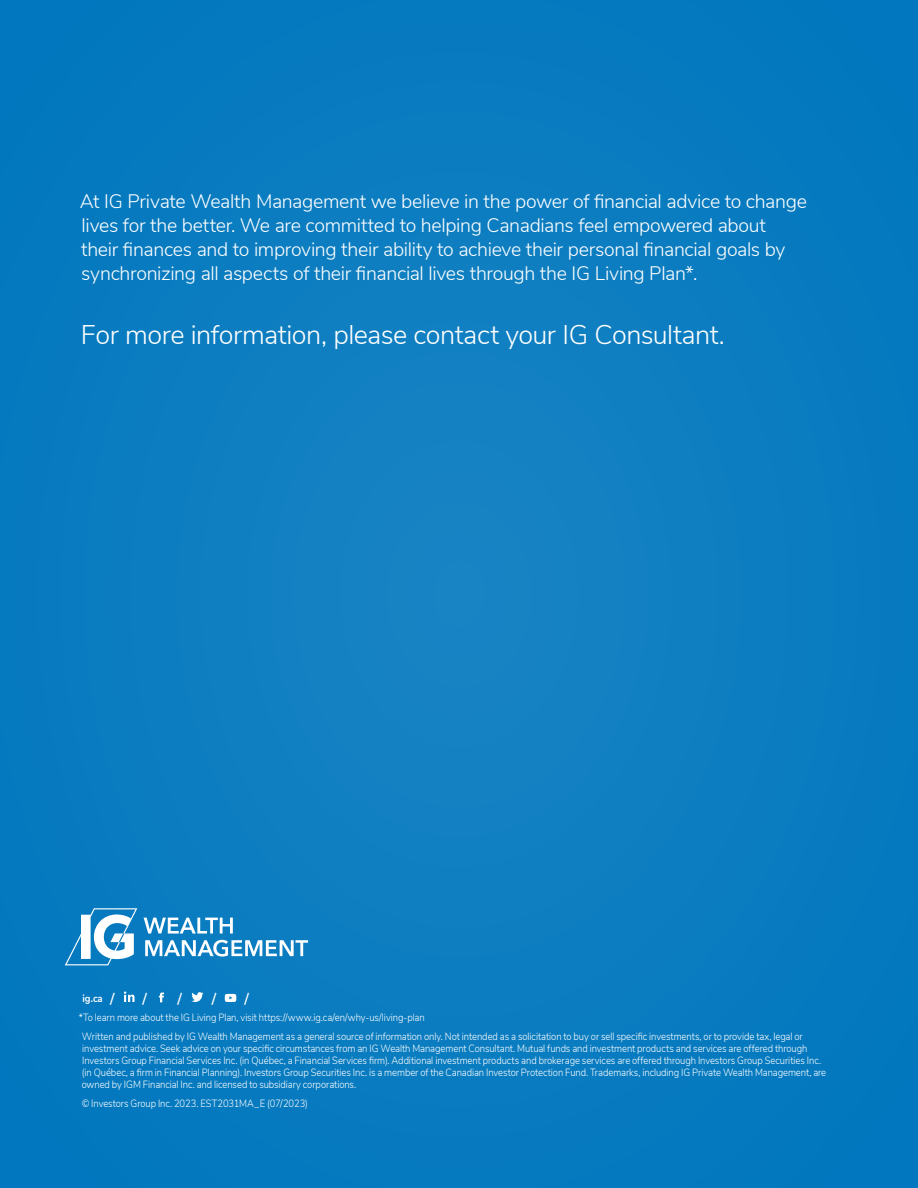
<style>
.page{position:relative;width:918px;height:1188px;background:#0a7cc0}
.page>*{position:absolute;margin:0;border:0;box-sizing:border-box;transform-origin:0 0}
.Subhead____level_2{font:300 27px "Nunito Sans";letter-spacing:-.02em;color:#fff}
.Intro_Copy{font:300 19.5px/24px "Nunito Sans";letter-spacing:-.015em;color:#fff}
.t1{font:600 15px "Nunito Sans";color:#fff}
.Footnotes_and_Disclaimer{font:300 10.5px/12px "Nunito Sans";letter-spacing:-.005em;color:#fff;scale:.9 1}
.Footnotes_and_Disclaimer-2{font:700 10.5px "Nunito Sans";color:#fff;scale:.9 1}
</style>
<div class="page">
<svg style="left:65px;top:908px;width:72px;height:57px"></svg>
<svg style="left:144px;top:918px;width:89px;height:16px"></svg>
<svg style="left:145px;top:940px;width:163px;height:17px"></svg>
<svg style="left:159px;top:993px;width:5px;height:9px"></svg>
<svg style="left:191px;top:992px;width:12px;height:10px"></svg>
<svg style="left:225px;top:994px;width:11px;height:8px"></svg>
<svg style="left:124px;top:992px;width:11px;height:10px"></svg>
<p class="Intro_Copy" style="left:80px;top:188px;width:728px">At IG Private Wealth Management we believe in the power of financial advice to change lives for the better. We are committed to helping Canadians feel empowered about<br>their finances and to improving their ability to achieve their personal financial goals by synchronizing all aspects of their financial lives through the IG Living Plan*.</p>
<p class="Subhead____level_2" style="left:81px;top:315px;width:645px">For more information, please contact your IG Consultant.</p>
<h3 class="t1" style="left:110px;top:987px;width:6px">/</h3>
<h3 class="t1" style="left:143px;top:987px;width:6px">/</h3>
<h3 class="t1" style="left:178px;top:987px;width:6px">/</h3>
<h3 class="t1" style="left:212px;top:987px;width:6px">/</h3>
<h3 class="t1" style="left:245px;top:987px;width:6px">/</h3>
<p class="Footnotes_and_Disclaimer-2" style="left:83px;top:991px;width:24px">ig.ca</p>
<p class="Footnotes_and_Disclaimer" style="left:79px;top:1011px;width:386px">*To learn more about the IG Living Plan, visit https://www.ig.ca/en/why-us/living-plan</p>
<p class="Footnotes_and_Disclaimer" style="left:82px;top:1029px;width:829px">Written and published by IG Wealth Management as a general source of information only. Not intended as a solicitation to buy or sell specific investments, or to provide tax, legal or investment advice. Seek advice on your specific circumstances from an IG Wealth Management Consultant. Mutual funds and investment products and services are offered through Investors Group Financial Services Inc. (in Québec, a Financial Services firm). Additional investment products and brokerage services are offered through Investors Group Securities Inc. (in Québec, a firm in Financial Planning). Investors Group Securities Inc. is a member of the Canadian Investor Protection Fund. Trademarks, including IG Private Wealth Management, are owned by IGM Financial Inc. and licensed to subsidiary corporations.</p>
<p class="Footnotes_and_Disclaimer" style="left:82px;top:1097px;width:253px">© Investors Group Inc. 2023. EST2031MA_E (07/2023)</p>
</div>
